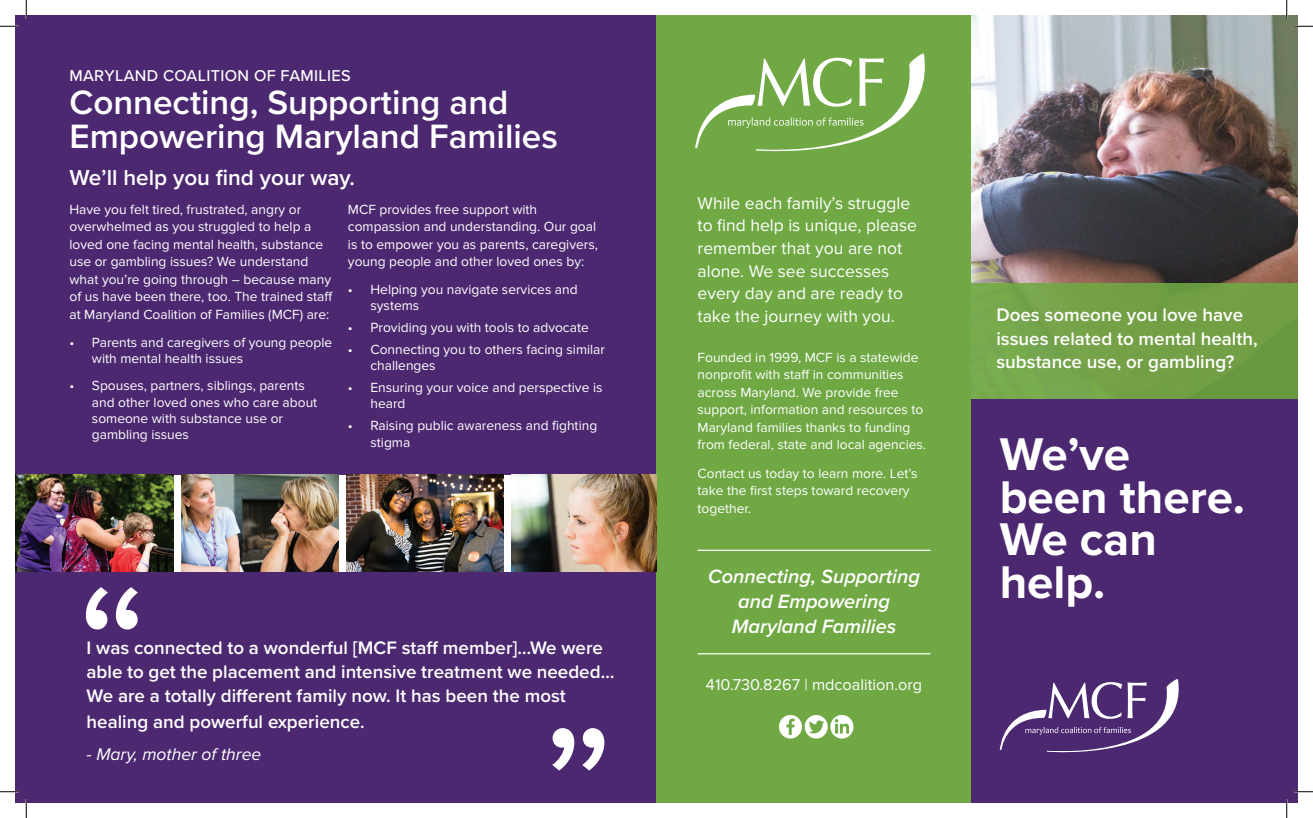
<style>
.page{position:relative;width:1313px;height:818px;background:#fff}
.page>*{position:absolute;margin:0;border:0;box-sizing:border-box;transform-origin:0 0}
.t1{font:187.5px "Proxima Nova";color:#fff}
.t2{font:700 47.5px/42.5px "Proxima Nova";color:#fff}
.t3{font:600 35px/33.8px "Proxima Nova";color:#fff}
.t4{font:600 22.5px "Proxima Nova";color:#fff}
.t5{font:italic 600 20px/25px "Proxima Nova";color:#fff;text-align:center}
.t6{font:600 18.75px/23.8px "Proxima Nova";color:#fff}
.t7{font:17.5px/22.5px "Proxima Nova";color:#fff}
.t8{font:italic 17.5px "Proxima Nova";color:#fff}
.t9{font:16.25px "Proxima Nova";color:#fff}
.t10{font:500 16.25px "Proxima Nova";letter-spacing:.02em;color:#fff}
.t11{font:13.75px/17.5px "Proxima Nova";color:#fff}
</style>
<div class="page">
<div style="left:15px;top:15px;width:641px;height:787px;background:#4c2870"></div>
<div style="left:656px;top:15px;width:315px;height:787px;background:#70a844"></div>
<div style="left:15px;top:475px;width:641px;height:97px;background:#fff"></div>
<img style="left:181px;top:474px;width:157px;height:98px">
<img style="left:15px;top:474px;width:159px;height:98px">
<img style="left:346px;top:474px;width:157px;height:98px">
<img style="left:511px;top:474px;width:145px;height:98px">
<svg style="left:695px;top:53px;width:230px;height:99px"></svg>
<img style="left:778px;top:715px;width:75px;height:24px">
<div style="left:971px;top:15px;width:327px;height:787px;background:#4c2870"></div>
<img style="left:971px;top:15px;width:327px;height:268px">
<div style="left:971px;top:283px;width:327px;height:115px;background:linear-gradient(to right,#7aa94e,#6d9a40)"></div>
<svg style="left:999px;top:679px;width:180px;height:74px"></svg>
<hr style="left:697px;top:549px;width:233px;height:2px;background:#fff">
<hr style="left:697px;top:653px;width:233px;height:1px;background:#fff">
<svg style="left:0;top:25px;width:19px;height:2px"></svg>
<svg style="left:1294px;top:25px;width:18px;height:2px"></svg>
<svg style="left:0;top:791px;width:19px;height:1px"></svg>
<svg style="left:1294px;top:791px;width:18px;height:1px"></svg>
<svg style="left:25px;top:0;width:2px;height:19px"></svg>
<svg style="left:25px;top:799px;width:2px;height:19px"></svg>
<svg style="left:1285px;top:0;width:2px;height:19px"></svg>
<svg style="left:1285px;top:799px;width:2px;height:19px"></svg>
<p class="t10" style="left:69px;top:66px;width:283px">MARYLAND COALITION OF FAMILIES</p>
<h3 class="t3" style="left:69px;top:87px;width:490px">Connecting, Supporting and<br>Empowering Maryland Families</h3>
<h3 class="t4" style="left:69px;top:164px;width:287px">We’ll help you find your way.</h3>
<p class="t11" style="left:69px;top:201px;width:265px">Have you felt tired, frustrated, angry or overwhelmed as you struggled to help a loved one facing mental health, substance use or gambling issues? We understand what you’re going through – because many of us have been there, too. The trained staff at Maryland Coalition of Families (MCF) are:</p>
<p class="t11" style="left:92px;top:334px;width:242px;line-height:16.2px;text-indent:-22px">• Parents and caregivers of young people with mental health issues</p>
<p class="t11" style="left:92px;top:378px;width:227px;line-height:16.2px;text-indent:-22px">• Spouses, partners, siblings, parents and other loved ones who care about someone with substance use or gambling issues</p>
<p class="t11" style="left:348px;top:201px;width:251px">MCF provides free support with compassion and understanding. Our goal is to empower you as parents, caregivers, young people and other loved ones by:</p>
<p class="t11" style="left:370px;top:281px;width:209px;line-height:16.2px;text-indent:-22px">• Helping you navigate services and systems</p>
<p class="t11" style="left:348px;top:319px;width:242px">• Providing you with tools to advocate</p>
<p class="t11" style="left:370px;top:341px;width:236px;line-height:16.2px;text-indent:-22px">• Connecting you to others facing similar challenges</p>
<p class="t11" style="left:370px;top:379px;width:233px;line-height:16.2px;text-indent:-22px">• Ensuring your voice and perspective is heard</p>
<p class="t11" style="left:370px;top:418px;width:228px;line-height:16.2px;text-indent:-22px">• Raising public awareness and fighting stigma</p>
<h1 class="t1" style="left:76px;top:544px;width:75px">“</h1>
<h3 class="t6" style="left:87px;top:636px;width:529px">I was connected to a wonderful [MCF staff member]…We were able to get the placement and intensive treatment we needed…<br>We are a totally different family now. It has been the most</h3>
<h3 class="t6" style="left:87px;top:710px;width:280px">healing and powerful experience.</h3>
<p class="t8" style="left:87px;top:744px;width:176px">- Mary, mother of three</p>
<h1 class="t1" style="left:614px;top:813px;width:75px;rotate:-180deg">“</h1>
<p class="t7" style="left:697px;top:192px;width:221px">While each family’s struggle to find help is unique, please remember that you are not alone. We see successes every day and are ready to take the journey with you.</p>
<p class="t11" style="left:697px;top:348px;width:230px">Founded in 1999, MCF is a statewide nonprofit with staff in communities across Maryland. We provide free support, information and resources to Maryland families thanks to funding from federal, state and local agencies.</p>
<p class="t11" style="left:697px;top:464px;width:221px">Contact us today to learn more. Let’s take the first steps toward recovery together.</p>
<h3 class="t5" style="left:708px;top:564px;width:213px">Connecting, Supporting and Empowering<br>Maryland Families</h3>
<p class="t9" style="left:706px;top:675px;width:218px">410.730.8267 | mdcoalition.org</p>
<h3 class="t6" style="left:996px;top:303px;width:263px">Does someone you love have issues related to mental health, substance use, or gambling?</h3>
<h2 class="t2" style="left:999px;top:434px;width:247px">We’ve been there.<br>We can help.</h2>
</div>
